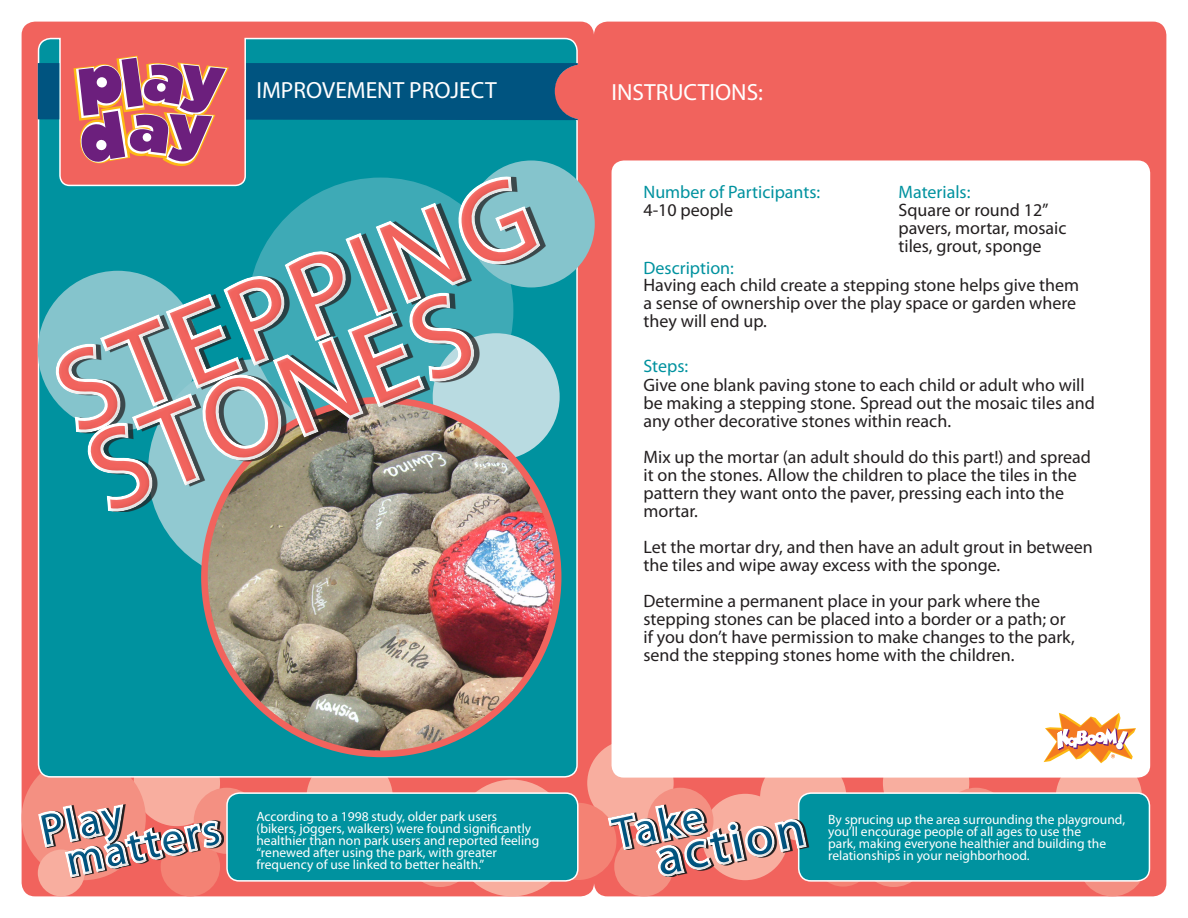
<style>
.page{position:relative;width:1188px;height:918px;background:#fff}
.page>*{position:absolute;margin:0;border:0;box-sizing:border-box;transform-origin:0 0}
.t1{font:114.6px/85.2px "Myriad Pro";color:#f1635d}
.t2{font:51.6px "Myriad Pro";color:#005480}
.t3{font:43.95px "Myriad Pro";color:#005480}
.t4{font:23.4px "Myriad Pro";color:#fff}
.t5{font:18px/18px "Myriad Pro";color:#231f20}
.t6{font:18px "Myriad Pro";color:#00929f}
.t7{font:13.5px/12px "Myriad Pro";color:#fff}
</style>
<div class="page">
<div style="left:22px;top:22px;width:572px;height:874px;background:#f1635d;border-radius:14px"></div>
<div style="left:594px;top:22px;width:572px;height:874px;background:#f1635d;border-radius:14px"></div>
<div style="left:134px;top:740px;width:86px;height:86px;background:#f8ae9f;border-radius:50%"></div>
<div style="left:587px;top:740px;width:87px;height:86px;background:#f8ae9f;border-radius:50%"></div>
<div style="left:883px;top:740px;width:86px;height:86px;background:#f8ae9f;border-radius:50%"></div>
<div style="left:306px;top:755px;width:87px;height:86px;background:#f8ae9f;border-radius:50%"></div>
<div style="left:760px;top:755px;width:86px;height:86px;background:#f8ae9f;border-radius:50%"></div>
<div style="left:1056px;top:755px;width:86px;height:86px;background:#f8ae9f;border-radius:50%"></div>
<div style="left:454px;top:780px;width:116px;height:116px;background:#f8ae9f;border-radius:50%"></div>
<div style="left:539px;top:803px;width:77px;height:77px;background:#f48274;border-radius:50%"></div>
<div style="left:814px;top:829px;width:58px;height:58px;background:#f48274;border-radius:50%"></div>
<div style="left:406px;top:819px;width:68px;height:68px;background:#f49082;border-radius:50%"></div>
<div style="left:860px;top:819px;width:68px;height:68px;background:#f49082;border-radius:50%"></div>
<div style="left:1078px;top:829px;width:68px;height:67px;background:#f49082;border-radius:50%"></div>
<div style="left:22px;top:756px;width:124px;height:124px;background:#f49082;border-radius:50%"></div>
<div style="left:614px;top:837px;width:60px;height:59px;background:#f49082;border-radius:50%"></div>
<div style="left:943px;top:788px;width:66px;height:66px;background:#f49082;border-radius:50%"></div>
<svg style="left:37px;top:37px;width:541px;height:741px;background:#1f939e"></svg>
<div style="left:612px;top:160px;width:538px;height:618px;background:#fff;border-radius:12px"></div>
<div style="left:227px;top:793px;width:351px;height:88px;background:#00929f;border-radius:12px"></div>
<div style="left:226px;top:792px;width:353px;height:90px;border:2px solid #fff;border-radius:12px"></div>
<div style="left:799px;top:793px;width:350px;height:88px;background:#00929f;border-radius:12px"></div>
<div style="left:798px;top:792px;width:352px;height:90px;border:2px solid #fff;border-radius:12px"></div>
<div style="left:148px;top:359px;width:223px;height:222px;background:#91c9d1;border-radius:50%"></div>
<div style="left:468px;top:161px;width:127px;height:126px;background:#85c4cc;border-radius:50%"></div>
<svg style="left:1044px;top:713px;width:92px;height:50px"></svg>
<svg style="left:599px;top:789px;width:216px;height:96px"></svg>
<svg style="left:29px;top:786px;width:203px;height:111px"></svg>
<img style="left:204px;top:400px;width:354px;height:354px;border-radius:177px">
<svg style="left:42px;top:166px;width:542px;height:359px;background:#6ea7ab"></svg>
<svg style="left:38px;top:56px;width:540px;height:110px;background:#466d86"></svg>
<p class="t4" style="left:256px;top:76px;width:242px">IMPROVEMENT PROJECT</p>
<h1 class="t1" style="left:45px;top:358px;width:506px;rotate:-22deg">STEPPING<br>STONES</h1>
<p class="t4" style="left:612px;top:78px;width:153px">INSTRUCTIONS:</p>
<p class="t6" style="left:644px;top:181px;width:178px">Number of Participants:</p>
<p class="t6" style="left:898px;top:181px;width:73px">Materials:</p>
<p class="t5" style="left:898px;top:201px;width:169px">Square or round 12” pavers, mortar, mosaic tiles, grout, sponge</p>
<p class="t5" style="left:644px;top:201px;width:91px">4-10 people</p>
<p class="t6" style="left:644px;top:257px;width:92px">Description:</p>
<p class="t5" style="left:644px;top:276px;width:437px">Having each child create a stepping stone helps give them a sense of ownership over the play space or garden where they will end up.</p>
<p class="t6" style="left:644px;top:355px;width:46px">Steps:</p>
<p class="t5" style="left:644px;top:376px;width:453px">Give one blank paving stone to each child or adult who will be making a stepping stone. Spread out the mosaic tiles and any other decorative stones within reach.</p>
<p class="t5" style="left:644px;top:448px;width:449px">Mix up the mortar (an adult should do this part!) and spread it on the stones. Allow the children to place the tiles in the pattern they want onto the paver, pressing each into the mortar.</p>
<p class="t5" style="left:644px;top:538px;width:451px">Let the mortar dry, and then have an adult grout in between the tiles and wipe away excess with the sponge.</p>
<p class="t5" style="left:644px;top:592px;width:433px">Determine a permanent place in your park where the stepping stones can be placed into a border or a path; or if you don’t have permission to make changes to the park, send the stepping stones home with the children.</p>
<h3 class="t3" style="left:35px;top:804px;width:84px;rotate:-12deg">Play</h3>
<h3 class="t3" style="left:61px;top:834px;width:157px;rotate:-12deg">matters</h3>
<h3 class="t3" style="left:608px;top:808px;width:92px;rotate:-12deg">Take</h3>
<p class="t7" style="left:256px;top:810px;width:284px">According to a 1998 study, older park users (bikers, joggers, walkers) were found significantly healthier than non park users and reported feeling “renewed after using the park, with greater frequency of use linked to better health.”</p>
<p class="t7" style="left:828px;top:813px;width:299px">By sprucing up the area surrounding the playground, you’ll encourage people of all ages to use the<br>park, making everyone healthier and building the relationships in your neighborhood.</p>
<h2 class="t2" style="left:650px;top:827px;width:152px;rotate:-12deg">action</h2>
</div>
